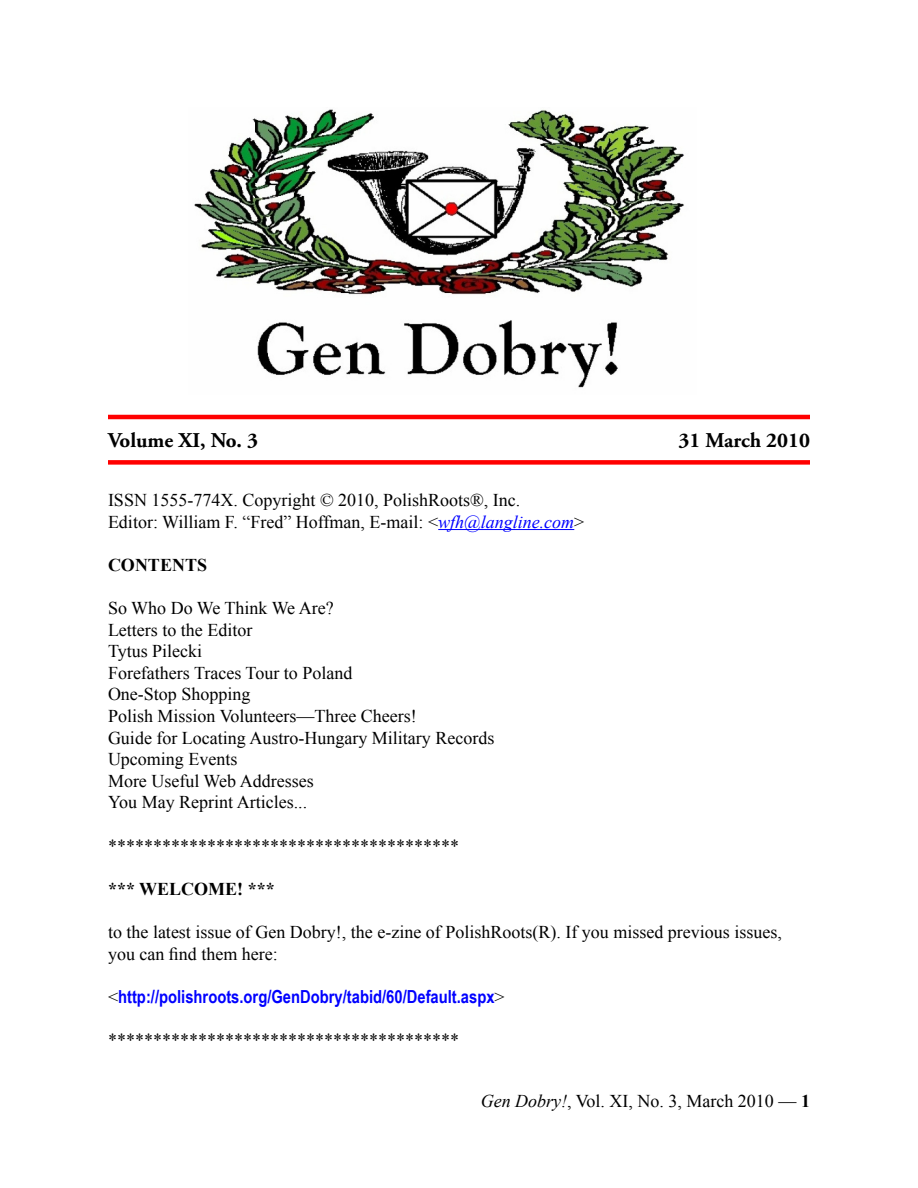
<style>
.page{position:relative;width:918px;height:1188px;background:#fff}
.page>*{position:absolute;margin:0;border:0;box-sizing:border-box;transform-origin:0 0}
.t1{font:700 21px "Adobe Garamond Pro";color:#000}
.t2{font:18px/21.6px "Times New Roman";color:#000}
.t3{font:700 18px "Arial Narrow";color:#00f}
.t4{font:700 18px "Times New Roman";color:#000}
.s1{font-style:italic;color:#00f}
.s2{font-family:"Times New Roman";font-weight:400;color:#000}
.s3{font-style:italic}
.s4{font-weight:700}
</style>
<div class="page">
<hr style="left:438px;top:529px;width:136px;height:1px;background:#00f">
<hr style="left:108px;top:415px;width:702px;height:4px;background:#f00">
<div style="left:108px;top:460px;width:702px;height:5px;background:#f00"></div>
<img style="left:194px;top:109px;width:490px;height:279px">
<p class="t1" style="left:108px;top:428px;width:152px">Volume XI, No. 3</p>
<p class="t1" style="left:679px;top:428px;width:133px">31 March 2010</p>
<p class="t2" style="left:108px;top:489px;width:414px">ISSN 1555-774X. Copyright © 2010, PolishRoots®, Inc.</p>
<p class="t2" style="left:108px;top:510px;width:478px">Editor: William F. “Fred” Hoffman, E-mail: &lt;<span class="s1">wfh@langline.com</span>&gt;</p>
<p class="t4" style="left:108px;top:552px;width:101px">CONTENTS</p>
<p class="t2" style="left:108px;top:597px;width:227px">So Who Do We Think We Are?</p>
<p class="t2" style="left:108px;top:618px;width:146px">Letters to the Editor</p>
<p class="t2" style="left:108px;top:640px;width:96px">Tytus Pilecki</p>
<p class="t2" style="left:108px;top:662px;width:246px">Forefathers Traces Tour to Poland</p>
<p class="t2" style="left:108px;top:683px;width:144px">One-Stop Shopping</p>
<p class="t2" style="left:108px;top:705px;width:310px">Polish Mission Volunteers—Three Cheers!</p>
<p class="t2" style="left:108px;top:726px;width:388px">Guide for Locating Austro-Hungary Military Records</p>
<p class="t2" style="left:108px;top:748px;width:131px">Upcoming Events</p>
<p class="t2" style="left:108px;top:770px;width:207px">More Useful Web Addresses</p>
<p class="t2" style="left:108px;top:791px;width:201px">You May Reprint Articles...</p>
<p class="t2" style="left:108px;top:834px;width:352px">***************************************</p>
<p class="t4" style="left:108px;top:876px;width:168px">*** WELCOME! ***</p>
<p class="t2" style="left:108px;top:921px;width:675px">to the latest issue of Gen Dobry!, the e-zine of PolishRoots(R). If you missed previous issues, you can find them here:</p>
<p class="t3" style="left:108px;top:983px;width:398px"><span class="s2">&lt;</span>http://polishroots.org/GenDobry/tabid/60/Default.aspx<span class="s2">&gt;</span></p>
<p class="t2" style="left:108px;top:1029px;width:352px">***************************************</p>
<p class="t2" style="left:481px;top:1090px;width:331px"><span class="s3">Gen Dobry!</span>, Vol. XI, No. 3, March 2010 — <span class="s4">1</span></p>
</div>
